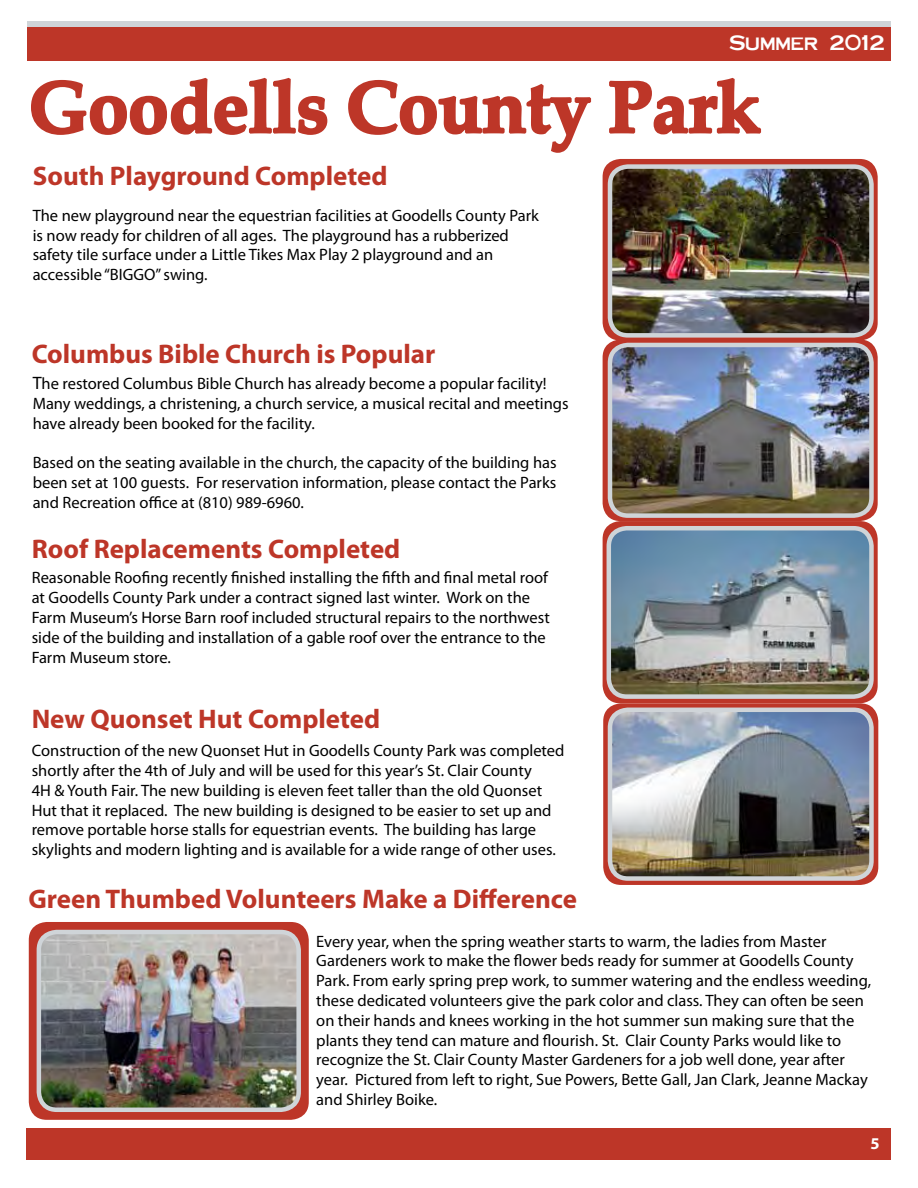
<style>
.page{position:relative;width:918px;height:1188px;background:#fff}
.page>*{position:absolute;margin:0;border:0;box-sizing:border-box;transform-origin:0 0}
.t1{font:700 72px "Palatino Linotype";color:#bd3628}
.t2{font:700 27px "Myriad Pro";color:#bd3628}
.t3{font:21px "Cornerstone";color:#fff}
.t4{font:16.5px/19.8px "Myriad Pro";color:#000}
.t5{font:700 16.5px "Myriad Pro";color:#fff}
.s1{font-size:18px}
</style>
<div class="page">
<div style="left:29px;top:922px;width:280px;height:198px;background:#bd3628;border-radius:18px"></div>
<div style="left:27px;top:25px;width:864px;height:36px;background:#bd3628"></div>
<div style="left:27px;top:1129px;width:864px;height:31px;background:#bd3628"></div>
<div style="left:27px;top:21px;width:864px;height:6px;background:#cfd4d8"></div>
<svg style="left:31px;top:77px;width:297px;height:58px"></svg>
<svg style="left:348px;top:79px;width:244px;height:74px"></svg>
<svg style="left:608px;top:77px;width:154px;height:268px"></svg>
<div style="left:603px;top:703px;width:275px;height:182px;background:#bd3628;border-radius:18px"></div>
<div style="left:603px;top:521px;width:275px;height:182px;background:#bd3628;border-radius:18px"></div>
<div style="left:603px;top:159px;width:275px;height:182px;background:#bd3628;border-radius:18px"></div>
<img style="left:610px;top:710px;width:259px;height:166px">
<div style="left:608px;top:708px;width:266px;height:173px;border:4px solid #cfd4d8;border-radius:18px"></div>
<img style="left:609px;top:531px;width:260px;height:163px">
<div style="left:607px;top:526px;width:267px;height:173px;border:4px solid #cfd4d8;border-radius:18px"></div>
<img style="left:613px;top:169px;width:256px;height:164px">
<div style="left:608px;top:164px;width:266px;height:174px;border:4px solid #cfd4d8;border-radius:18px"></div>
<img style="left:39px;top:935px;width:257px;height:172px">
<div style="left:37px;top:930px;width:264px;height:182px;border:4px solid #cfd4d8;border-radius:18px"></div>
<svg style="left:603px;top:340px;width:275px;height:181px;background:#be3e31"></svg>
<img style="left:610px;top:345px;width:261px;height:171px">
<div style="left:608px;top:343px;width:266px;height:175px;border:4px solid #cfd4d8;border-radius:18px"></div>
<p class="t3" style="left:729px;top:31px;width:157px">Summer 2012</p>
<h1 class="t1" style="left:28px;top:56px;width:733px">Goodells County Park</h1>
<h2 class="t2" style="left:33px;top:158px;width:356px">South Playground Completed</h2>
<p class="t4" style="left:33px;top:205px;width:508px">The new playground near the equestrian facilities at Goodells County Park is now ready for children of all ages. The playground has a rubberized safety tile surface under a Little Tikes Max Play 2 playground and an accessible “BIGGO” swing.</p>
<h2 class="t2" style="left:32px;top:336px;width:405px">Columbus Bible Church is Popular</h2>
<p class="t4" style="left:33px;top:374px;width:537px"><span class="s1">T</span>he restored Columbus Bible Church has already become a popular facility!<br>Many weddings, a christening, a church service, a musical recital and meetings have already been booked for the facility.</p>
<p class="t4" style="left:33px;top:453px;width:526px;text-align:justify">Based on the seating available in the church, the capacity of the building has been set at 100 guests. For reservation information, please contact the Parks and Recreation office at (810) 989-6960.</p>
<h2 class="t2" style="left:32px;top:532px;width:370px">Roof Replacements Completed</h2>
<p class="t4" style="left:32px;top:568px;width:520px">Reasonable Roofing recently finished installing the fifth and final metal roof at Goodells County Park under a contract signed last winter. Work on the Farm Museum’s Horse Barn roof included structural repairs to the northwest side of the building and installation of a gable roof over the entrance to the Farm Museum store.</p>
<h2 class="t2" style="left:32px;top:701px;width:350px">New Quonset Hut Completed</h2>
<p class="t4" style="left:32px;top:741px;width:534px">Construction of the new Quonset Hut in Goodells County Park was completed shortly after the 4th of July and will be used for this year’s St. Clair County<br>4H &amp; Youth Fair. The new building is eleven feet taller than the old Quonset Hut that it replaced. The new building is designed to be easier to set up and remove portable horse stalls for equestrian events. The building has large skylights and modern lighting and is available for a wide range of other uses.</p>
<h2 class="t2" style="left:28px;top:881px;width:550px">Green Thumbed Volunteers Make a Difference</h2>
<p class="t4" style="left:316px;top:931px;width:556px">Every year, when the spring weather starts to warm, the ladies from Master Gardeners work to make the flower beds ready for summer at Goodells County Park. From early spring prep work, to summer watering and the endless weeding, these dedicated volunteers give the park color and class. They can often be seen on their hands and knees working in the hot summer sun making sure that the plants they tend can mature and flourish. St. Clair County Parks would like to recognize the St. Clair County Master Gardeners for a job well done, year after year. Pictured from left to right, Sue Powers, Bette Gall, Jan Clark, Jeanne Mackay and Shirley Boike.</p>
<p class="t5" style="left:870px;top:1133px;width:11px">5</p>
</div>
